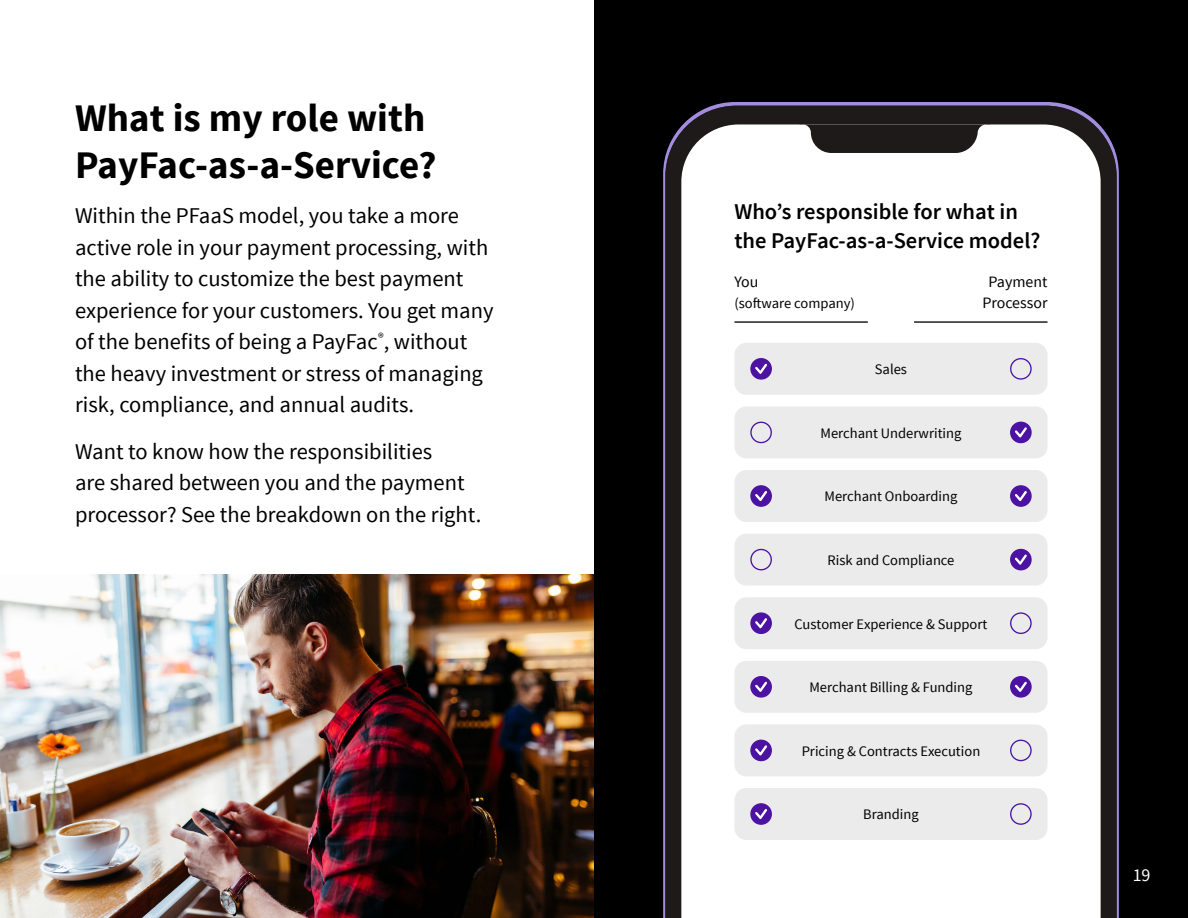
<style>
.page{position:relative;width:1188px;height:918px;background:#fff}
.page>*{position:absolute;margin:0;border:0;box-sizing:border-box;transform-origin:0 0}
.t1{font:700 39px/46.8px "Source Sans Pro";color:#000}
.t2{font:22.5px/31.5px "Source Sans Pro";color:#000}
.t3{font:600 22.5px/28.5px "Source Sans Pro";color:#000}
.t4{font:18px "Source Sans Pro";color:#fff}
.t5{font:15.9px/21.1px "Source Sans Pro";color:#000;text-align:center}
.t6{font:14.55px "Source Sans Pro";color:#000}
</style>
<div class="page">
<div style="left:594px;top:0;width:594px;height:918px;background:#000"></div>
<svg style="left:665px;top:106px;width:452px;height:812px;background:#221d20"></svg>
<div style="left:681px;top:124px;width:420px;height:794px;background:#fff"></div>
<svg style="left:799px;top:124px;width:191px;height:29px;background:#433f3f"></svg>
<hr style="left:734px;top:321px;width:134px;height:2px;background:#000">
<hr style="left:914px;top:321px;width:134px;height:2px;background:#000">
<div style="left:734px;top:343px;width:314px;height:52px;background:#ebebeb;border-radius:12px"></div>
<div style="left:734px;top:406px;width:314px;height:52px;background:#ebebeb;border-radius:12px"></div>
<div style="left:734px;top:470px;width:314px;height:52px;background:#ebebeb;border-radius:12px"></div>
<div style="left:734px;top:534px;width:314px;height:52px;background:#ebebeb;border-radius:12px"></div>
<div style="left:734px;top:597px;width:314px;height:52px;background:#ebebeb;border-radius:12px"></div>
<div style="left:734px;top:661px;width:314px;height:52px;background:#ebebeb;border-radius:12px"></div>
<div style="left:734px;top:724px;width:314px;height:52px;background:#ebebeb;border-radius:12px"></div>
<div style="left:734px;top:788px;width:314px;height:52px;background:#ebebeb;border-radius:12px"></div>
<div style="left:1010px;top:358px;width:22px;height:22px;border:1px solid #4c12a1;border-radius:50%"></div>
<div style="left:1010px;top:612px;width:22px;height:22px;border:1px solid #4c12a1;border-radius:50%"></div>
<div style="left:1010px;top:740px;width:22px;height:21px;border:1px solid #4c12a1;border-radius:50%"></div>
<div style="left:1010px;top:803px;width:22px;height:22px;border:1px solid #4c12a1;border-radius:50%"></div>
<div style="left:751px;top:359px;width:20px;height:20px;background:#4c12a1;border-radius:50%"></div>
<div style="left:750px;top:358px;width:22px;height:22px;border:1px solid #4c12a1;border-radius:50%"></div>
<svg style="left:755px;top:364px;width:12px;height:10px"></svg>
<div style="left:751px;top:486px;width:20px;height:20px;background:#4c12a1;border-radius:50%"></div>
<div style="left:750px;top:485px;width:22px;height:22px;border:1px solid #4c12a1;border-radius:50%"></div>
<svg style="left:755px;top:491px;width:12px;height:10px"></svg>
<div style="left:751px;top:613px;width:20px;height:20px;background:#4c12a1;border-radius:50%"></div>
<div style="left:750px;top:612px;width:22px;height:22px;border:1px solid #4c12a1;border-radius:50%"></div>
<svg style="left:755px;top:618px;width:12px;height:10px"></svg>
<div style="left:751px;top:677px;width:20px;height:20px;background:#4c12a1;border-radius:50%"></div>
<div style="left:750px;top:676px;width:22px;height:22px;border:1px solid #4c12a1;border-radius:50%"></div>
<svg style="left:755px;top:682px;width:12px;height:10px"></svg>
<div style="left:751px;top:740px;width:20px;height:21px;background:#4c12a1;border-radius:50%"></div>
<div style="left:750px;top:740px;width:22px;height:21px;border:1px solid #4c12a1;border-radius:50%"></div>
<svg style="left:755px;top:745px;width:12px;height:10px"></svg>
<div style="left:751px;top:804px;width:20px;height:20px;background:#4c12a1;border-radius:50%"></div>
<div style="left:750px;top:803px;width:22px;height:22px;border:1px solid #4c12a1;border-radius:50%"></div>
<svg style="left:755px;top:809px;width:12px;height:10px"></svg>
<div style="left:750px;top:422px;width:22px;height:21px;border:1px solid #4c12a1;border-radius:50%"></div>
<div style="left:1011px;top:422px;width:20px;height:21px;background:#4c12a1;border-radius:50%"></div>
<div style="left:1010px;top:422px;width:22px;height:21px;border:1px solid #4c12a1;border-radius:50%"></div>
<svg style="left:1015px;top:427px;width:12px;height:10px"></svg>
<div style="left:1011px;top:486px;width:20px;height:20px;background:#4c12a1;border-radius:50%"></div>
<div style="left:1010px;top:485px;width:22px;height:22px;border:1px solid #4c12a1;border-radius:50%"></div>
<svg style="left:1015px;top:491px;width:12px;height:10px"></svg>
<div style="left:1011px;top:549px;width:20px;height:21px;background:#4c12a1;border-radius:50%"></div>
<div style="left:1010px;top:549px;width:22px;height:21px;border:1px solid #4c12a1;border-radius:50%"></div>
<svg style="left:1015px;top:554px;width:12px;height:11px"></svg>
<div style="left:750px;top:549px;width:22px;height:21px;border:1px solid #4c12a1;border-radius:50%"></div>
<div style="left:1011px;top:677px;width:20px;height:20px;background:#4c12a1;border-radius:50%"></div>
<div style="left:1010px;top:676px;width:22px;height:22px;border:1px solid #4c12a1;border-radius:50%"></div>
<svg style="left:1015px;top:682px;width:12px;height:10px"></svg>
<img style="left:0;top:574px;width:594px;height:344px">
<h1 class="t1" style="left:75px;top:96px;width:363px">What is my role with<br>PayFac-as-a-Service?</h1>
<p class="t2" style="left:75px;top:200px;width:420px">Within the PFaaS model, you take a more active role in your payment processing, with the ability to customize the best payment experience for your customers. You get many of the benefits of being a PayFac<sup>®</sup>, without the heavy investment or stress of managing risk, compliance, and annual audits.</p>
<p class="t2" style="left:75px;top:436px;width:408px">Want to know how the responsibilities<br>are shared between you and the payment processor? See the breakdown on the right.</p>
<p class="t3" style="left:734px;top:198px;width:307px">Who’s responsible for what in the PayFac-as-a-Service model?</p>
<p class="t5" style="left:734px;top:272px;width:26px">You</p>
<p class="t6" style="left:734px;top:294px;width:122px">(software company)</p>
<p class="t6" style="left:875px;top:360px;width:34px">Sales</p>
<p class="t6" style="left:821px;top:424px;width:142px">Merchant Underwriting</p>
<p class="t6" style="left:825px;top:488px;width:134px">Merchant Onboarding</p>
<p class="t6" style="left:828px;top:551px;width:128px">Risk and Compliance</p>
<p class="t5" style="left:982px;top:272px;width:67px">Payment<br>Processor</p>
<p class="t6" style="left:795px;top:615px;width:194px">Customer Experience &amp; Support</p>
<p class="t6" style="left:809px;top:678px;width:165px">Merchant Billing &amp; Funding</p>
<p class="t6" style="left:802px;top:742px;width:180px">Pricing &amp; Contracts Execution</p>
<p class="t6" style="left:863px;top:806px;width:57px">Branding</p>
<p class="t4" style="left:1133px;top:864px;width:19px">19</p>
</div>
